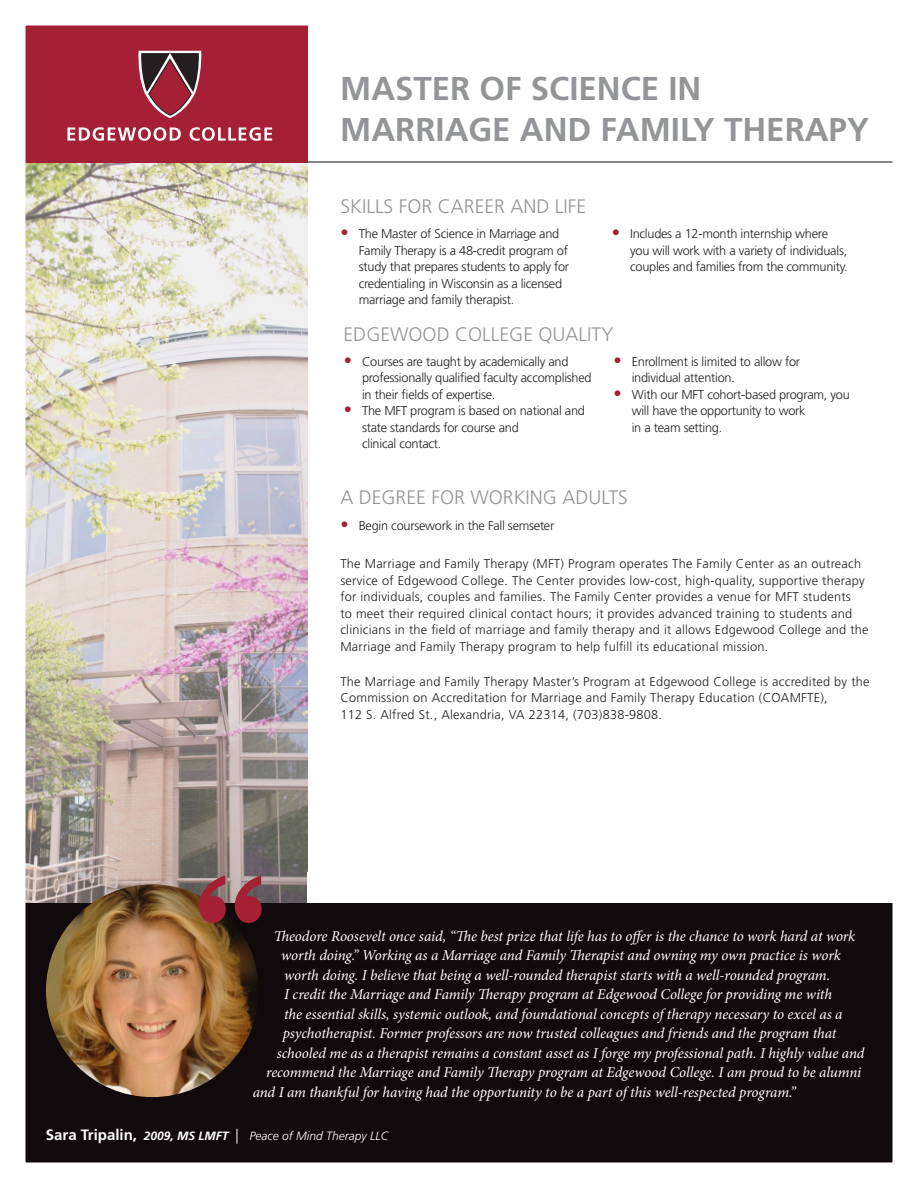
<style>
.page{position:relative;width:918px;height:1188px;background:#fff}
.page>*{position:absolute;margin:0;border:0;box-sizing:border-box;transform-origin:0 0}
.Page_Header{font:700 33px/40.5px "Frutiger LT Std";color:#939598}
.Paragraph_HEADERS{font:300 19.5px "Frutiger LT Std";color:#939598}
.t1{font:italic 15px "Minion Pro";letter-spacing:-.01em;color:#fff}
.Main_Paragraph{font:300 12.75px/16.5px "Frutiger LT Std";letter-spacing:.02em;color:#231f20}
.Main_Paragraph-2{font:300 12.75px/16.5px "Frutiger LT Std";letter-spacing:-.02em;color:#231f20}
.t2{font:italic 300 12px "Frutiger LT Std";color:#fff}
.s1{font-weight:900;font-size:16.5px;color:#a62035}
.s2{font-weight:700;font-style:normal;font-size:15px}
.s3{font-weight:700}
.s4{font-family:"Minion Pro";font-weight:400;font-style:normal;font-size:15px}
</style>
<div class="page">
<img style="left:27px;top:162px;width:281px;height:742px">
<div style="left:0;top:904px;width:918px;height:284px;background:#110a0c"></div>
<img style="left:46px;top:884px;width:213px;height:213px;border-radius:106px">
<hr style="left:308px;top:162px;width:610px;height:1px;background:#110a0c">
<div style="left:0;top:0;width:308px;height:162px;background:#a62035"></div>
<div style="left:0;top:0;width:918px;height:1188px;border:26px solid #fff"></div>
<svg style="left:68px;top:127px;width:113px;height:14px"></svg>
<svg style="left:190px;top:127px;width:82px;height:14px"></svg>
<svg style="left:138px;top:51px;width:64px;height:67px"></svg>
<svg style="left:199px;top:875px;width:63px;height:48px;background:#8e414b"></svg>
<p class="Page_Header" style="left:340px;top:69px;width:530px">MASTER OF SCIENCE IN<br>MARRIAGE AND FAMILY THERAPY</p>
<p class="Paragraph_HEADERS" style="left:340px;top:196px;width:247px">SKILLS FOR CAREER AND LIFE</p>
<p class="Main_Paragraph-2" style="left:359px;top:226px;width:212px;text-indent:-18px"><span class="s1">•</span> The Master of Science in Marriage and Family Therapy is a 48-credit program of study that prepares students to apply for credentialing in Wisconsin as a licensed marriage and family therapist.</p>
<p class="Main_Paragraph-2" style="left:630px;top:226px;width:219px;text-indent:-18px"><span class="s1">•</span> Includes a 12-month internship where you will work with a variety of individuals, couples and families from the community.</p>
<p class="Paragraph_HEADERS" style="left:344px;top:323px;width:271px">EDGEWOOD COLLEGE QUALITY</p>
<p class="Main_Paragraph-2" style="left:362px;top:353px;width:231px;text-indent:-18px"><span class="s1">•</span> Courses are taught by academically and professionally qualified faculty accomplished in their fields of expertise.</p>
<p class="Main_Paragraph-2" style="left:362px;top:403px;width:224px;text-indent:-18px"><span class="s1">•</span> The MFT program is based on national and state standards for course and<br>clinical contact.</p>
<p class="Main_Paragraph-2" style="left:632px;top:353px;width:170px;text-indent:-18px"><span class="s1">•</span> Enrollment is limited to allow for individual attention.</p>
<p class="Main_Paragraph-2" style="left:632px;top:386px;width:220px;text-indent:-18px"><span class="s1">•</span> With our MFT cohort-based program, you will have the opportunity to work<br>in a team setting.</p>
<p class="Paragraph_HEADERS" style="left:340px;top:487px;width:289px">A DEGREE FOR WORKING ADULTS</p>
<p class="Main_Paragraph-2" style="left:340px;top:517px;width:215px"><span class="s1">•</span> Begin coursework in the Fall semseter</p>
<p class="Main_Paragraph" style="left:340px;top:556px;width:530px">The Marriage and Family Therapy (MFT) Program operates The Family Center as an outreach service of Edgewood College. The Center provides low-cost, high-quality, supportive therapy for individuals, couples and families. The Family Center provides a venue for MFT students<br>to meet their required clinical contact hours; it provides advanced training to students and clinicians in the field of marriage and family therapy and it allows Edgewood College and the Marriage and Family Therapy program to help fulfill its educational mission.</p>
<p class="Main_Paragraph" style="left:340px;top:673px;width:531px">The Marriage and Family Therapy Master’s Program at Edgewood College is accredited by the<br>Commission on Accreditation for Marriage and Family Therapy Education (COAMFTE),<br>112 S. Alfred St., Alexandria, VA 22314, (703)838-9808.</p>
<p class="t1" style="left:274px;top:926px;width:583px">Theodore Roosevelt once said, “The best prize that life has to offer is the chance to work hard at work</p>
<p class="t1" style="left:281px;top:945px;width:561px">worth doing.” Working as a Marriage and Family Therapist and owning my own practice is work</p>
<p class="t1" style="left:284px;top:965px;width:548px">worth doing. I believe that being a well-rounded therapist starts with a well-rounded program.</p>
<p class="t1" style="left:284px;top:984px;width:549px">I credit the Marriage and Family Therapy program at Edgewood College for providing me with</p>
<p class="t1" style="left:284px;top:1004px;width:560px">the essential skills, systemic outlook, and foundational concepts of therapy necessary to excel as a</p>
<p class="t1" style="left:283px;top:1023px;width:555px">psychotherapist. Former professors are now trusted colleagues and friends and the program that</p>
<p class="t1" style="left:277px;top:1043px;width:589px">schooled me as a therapist remains a constant asset as I forge my professional path. I highly value and</p>
<p class="t1" style="left:266px;top:1062px;width:596px">recommend the Marriage and Family Therapy program at Edgewood College. I am proud to be alumni</p>
<p class="t1" style="left:253px;top:1082px;width:545px">and I am thankful for having had the opportunity to be a part of this well-respected program.”</p>
<p class="t2" style="left:46px;top:1129px;width:344px"><span class="s2">Sara Tripalin,</span> <span class="s3">2009, MS LMFT</span> <span class="s4">|</span> Peace of Mind Therapy LLC</p>
</div>
